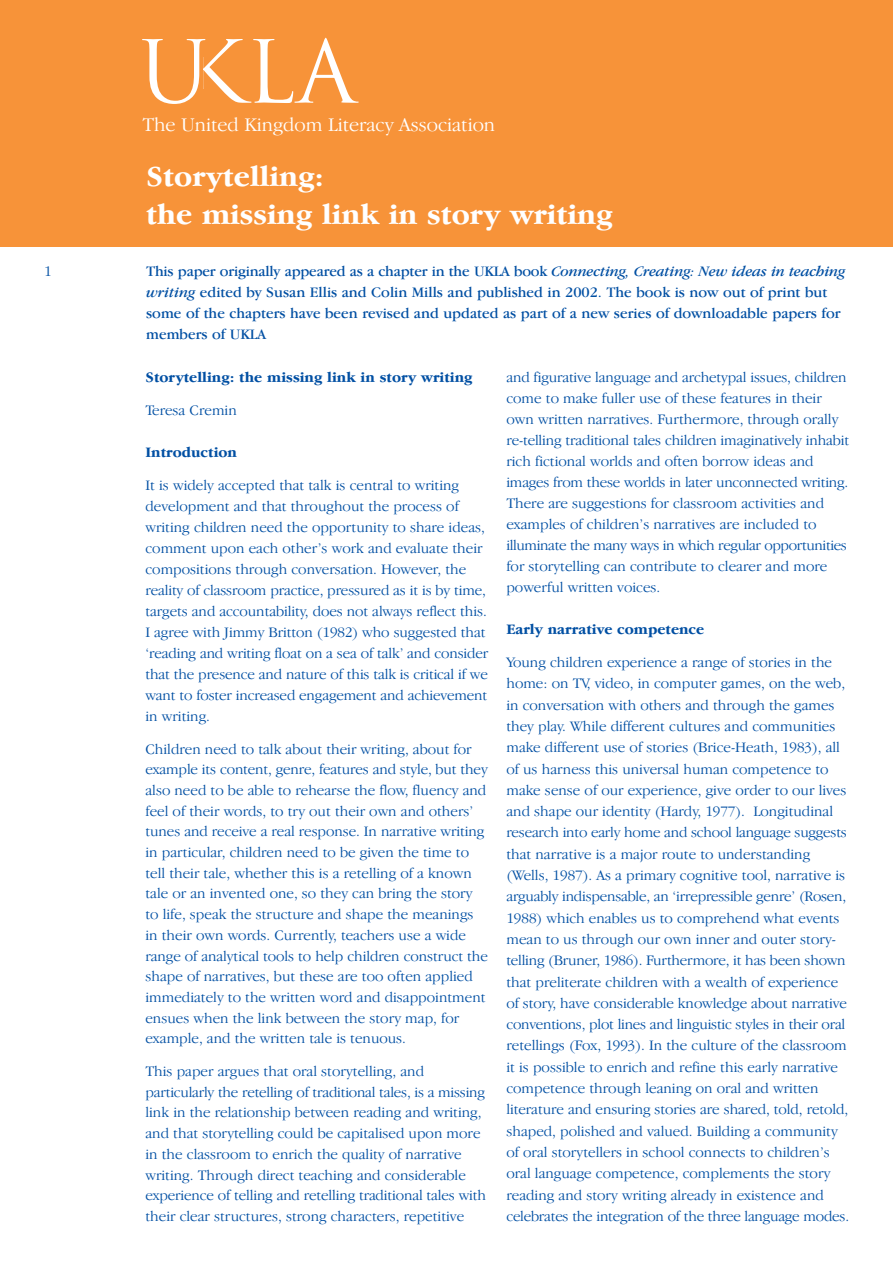
<style>
.page{position:relative;width:893px;height:1263px;background:#fff}
.page>*{position:absolute;margin:0;border:0;box-sizing:border-box;transform-origin:0 0}
.t1{font:84.45px "Trajan";color:#fff}
.t2{font:700 30px/37.5px "Garamond IT Cby BT";color:#fff}
.t3{font:300 20.1px "Garamond IT Cby BT";color:#fff}
.t4{font:300 15px/21.3px "Garamond IT Cby BT";color:#004fa3}
.t5{font:15px/21px "Garamond IT Cby BT";color:#004fa3}
.t6{font:700 15px "Garamond IT Cby BT";color:#004fa3}
.s1{font-style:italic}
</style>
<div class="page">
<div style="left:0;top:0;width:892px;height:247px;background:#f79339"></div>
<p class="t4" style="left:44px;top:262px;width:9px">1</p>
<h1 class="t1" style="left:139px;top:24px;width:218px">U A</h1>
<h1 class="t1" style="left:181px;top:24px;width:115px">KL</h1>
<h3 class="t3" style="left:142px;top:117px;width:354px">The United Kingdom Literacy Association</h3>
<h2 class="t2" style="left:146px;top:160px;width:468px">Storytelling:<br>the missing link in story writing</h2>
<p class="t5" style="left:146px;top:262px;width:700px">This paper originally appeared as a chapter in the UKLA book <span class="s1">Connecting, Creating: New ideas in teaching writing</span> edited by Susan Ellis and Colin Mills and published in 2002. The book is now out of print but some of the chapters have been revised and updated as part of a new series of downloadable papers for members of UKLA</p>
<p class="t6" style="left:145px;top:371px;width:328px">Storytelling: the missing link in story writing</p>
<p class="t4" style="left:145px;top:401px;width:93px">Teresa Cremin</p>
<p class="t6" style="left:145px;top:446px;width:93px">Introduction</p>
<p class="t4" style="left:145px;top:476px;width:344px">It is widely accepted that talk is central to writing development and that throughout the process of writing children need the opportunity to share ideas, comment upon each other’s work and evaluate their compositions through conversation. However, the reality of classroom practice, pressured as it is by time, targets and accountability, does not always reflect this.<br>I agree with Jimmy Britton (1982) who suggested that ‘reading and writing float on a sea of talk’ and consider that the presence and nature of this talk is critical if we want to foster increased engagement and achievement in writing.</p>
<p class="t4" style="left:145px;top:740px;width:344px;line-height:20.7px">Children need to talk about their writing, about for example its content, genre, features and style, but they also need to be able to rehearse the flow, fluency and feel of their words, to try out their own and others’ tunes and receive a real response. In narrative writing in particular, children need to be given the time to tell their tale, whether this is a retelling of a known tale or an invented one, so they can bring the story to life, speak the structure and shape the meanings in their own words. Currently, teachers use a wide range of analytical tools to help children construct the shape of narratives, but these are too often applied immediately to the written word and disappointment ensues when the link between the story map, for example, and the written tale is tenuous.</p>
<p class="t4" style="left:145px;top:1062px;width:342px;line-height:20.7px">This paper argues that oral storytelling, and particularly the retelling of traditional tales, is a missing link in the relationship between reading and writing, and that storytelling could be capitalised upon more in the classroom to enrich the quality of narrative writing. Through direct teaching and considerable experience of telling and retelling traditional tales with their clear structures, strong characters, repetitive</p>
<p class="t4" style="left:506px;top:368px;width:344px">and figurative language and archetypal issues, children come to make fuller use of these features in their own written narratives. Furthermore, through orally re-telling traditional tales children imaginatively inhabit rich fictional worlds and often borrow ideas and images from these worlds in later unconnected writing.<br>There are suggestions for classroom activities and examples of children’s narratives are included to illuminate the many ways in which regular opportunities for storytelling can contribute to clearer and more powerful written voices.</p>
<p class="t6" style="left:506px;top:623px;width:199px">Early narrative competence</p>
<p class="t4" style="left:506px;top:653px;width:344px">Young children experience a range of stories in the home: on TV, video, in computer games, on the web, in conversation with others and through the games they play. While different cultures and communities make different use of stories (Brice-Heath, 1983), all of us harness this universal human competence to make sense of our experience, give order to our lives and shape our identity (Hardy, 1977). Longitudinal research into early home and school language suggests that narrative is a major route to understanding (Wells, 1987). As a primary cognitive tool, narrative is arguably indispensable, an ‘irrepressible genre’ (Rosen, 1988) which enables us to comprehend what events mean to us through our own inner and outer story&shy;telling (Bruner, 1986). Furthermore, it has been shown that preliterate children with a wealth of experience of story, have considerable knowledge about narrative conventions, plot lines and linguistic styles in their oral retellings (Fox, 1993). In the culture of the classroom it is possible to enrich and refine this early narrative competence through leaning on oral and written literature and ensuring stories are shared, told, retold, shaped, polished and valued. Building a community of oral storytellers in school connects to children’s oral language competence, complements the story reading and story writing already in existence and celebrates the integration of the three language modes.</p>
</div>
